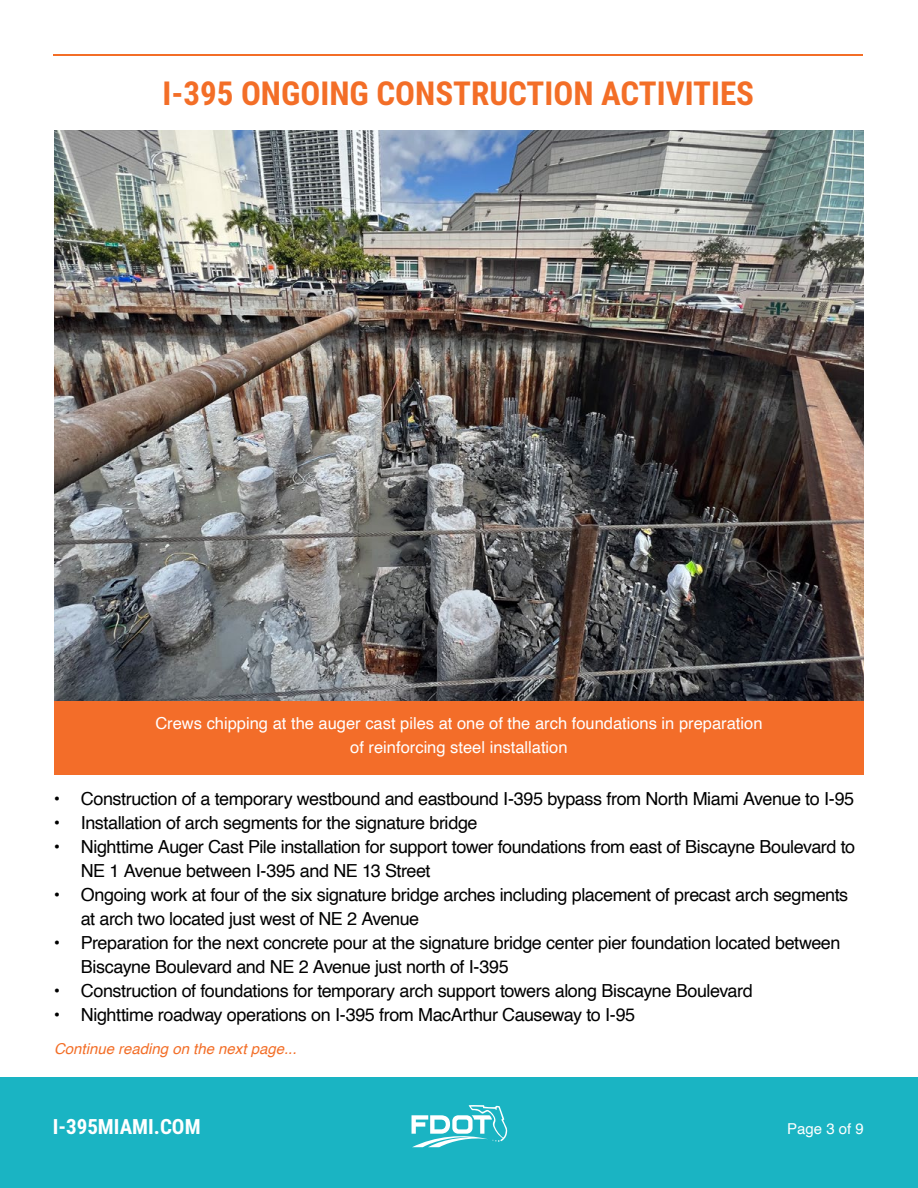
<style>
.page{position:relative;width:918px;height:1188px;background:#fff}
.page>*{position:absolute;margin:0;border:0;box-sizing:border-box;transform-origin:0 0}
.t1{font:700 33px "Roboto Condensed";color:#f36e27}
.t2{font:700 21px "Roboto Condensed";color:#fff}
.t3{font:18px/24px "Helvetica";letter-spacing:-.025em;color:#000}
.t4{font:16.5px/24px "Helvetica";color:#fff;text-align:center}
.t5{font:italic 15px "Helvetica";color:#f36e27}
.t6{font:15px "Helvetica";color:#fff}
</style>
<div class="page">
<div style="left:0;top:1077px;width:918px;height:111px;background:#1ab4c3"></div>
<svg style="left:412px;top:1105px;width:95px;height:42px"></svg>
<hr style="left:53px;top:54px;width:810px;height:1px;background:#f36e27">
<img style="left:54px;top:131px;width:810px;height:571px">
<div style="left:54px;top:702px;width:810px;height:73px;background:#f36d29"></div>
<h1 class="t1" style="left:162px;top:70px;width:593px">I-395 ONGOING CONSTRUCTION ACTIVITIES</h1>
<p class="t4" style="left:155px;top:712px;width:609px">Crews chipping at the auger cast piles at one of the arch foundations in preparation of reinforcing steel installation</p>
<p class="t3" style="left:54px;top:787px;width:802px">• Construction of a temporary westbound and eastbound I-395 bypass from North Miami Avenue to I-95</p>
<p class="t3" style="left:54px;top:811px;width:425px">• Installation of arch segments for the signature bridge</p>
<p class="t3" style="left:81px;top:835px;width:776px;text-indent:-27px">• Nighttime Auger Cast Pile installation for support tower foundations from east of Biscayne Boulevard to<br>NE 1 Avenue between I-395 and NE 13 Street</p>
<p class="t3" style="left:81px;top:883px;width:769px;text-indent:-27px">• Ongoing work at four of the six signature bridge arches including placement of precast arch segments at arch two located just west of NE 2 Avenue</p>
<p class="t3" style="left:81px;top:931px;width:761px;text-indent:-27px">• Preparation for the next concrete pour at the signature bridge center pier foundation located between<br>Biscayne Boulevard and NE 2 Avenue just north of I-395</p>
<p class="t3" style="left:54px;top:979px;width:700px">• Construction of foundations for temporary arch support towers along Biscayne Boulevard</p>
<p class="t3" style="left:54px;top:1003px;width:583px">• Nighttime roadway operations on I-395 from MacArthur Causeway to I-95</p>
<p class="t5" style="left:54px;top:1037px;width:244px">Continue reading on the next page...</p>
<p class="t2" style="left:53px;top:1112px;width:149px">I-395MIAMI.COM</p>
<p class="t6" style="left:787px;top:1117px;width:78px">Page 3 of 9</p>
</div>
